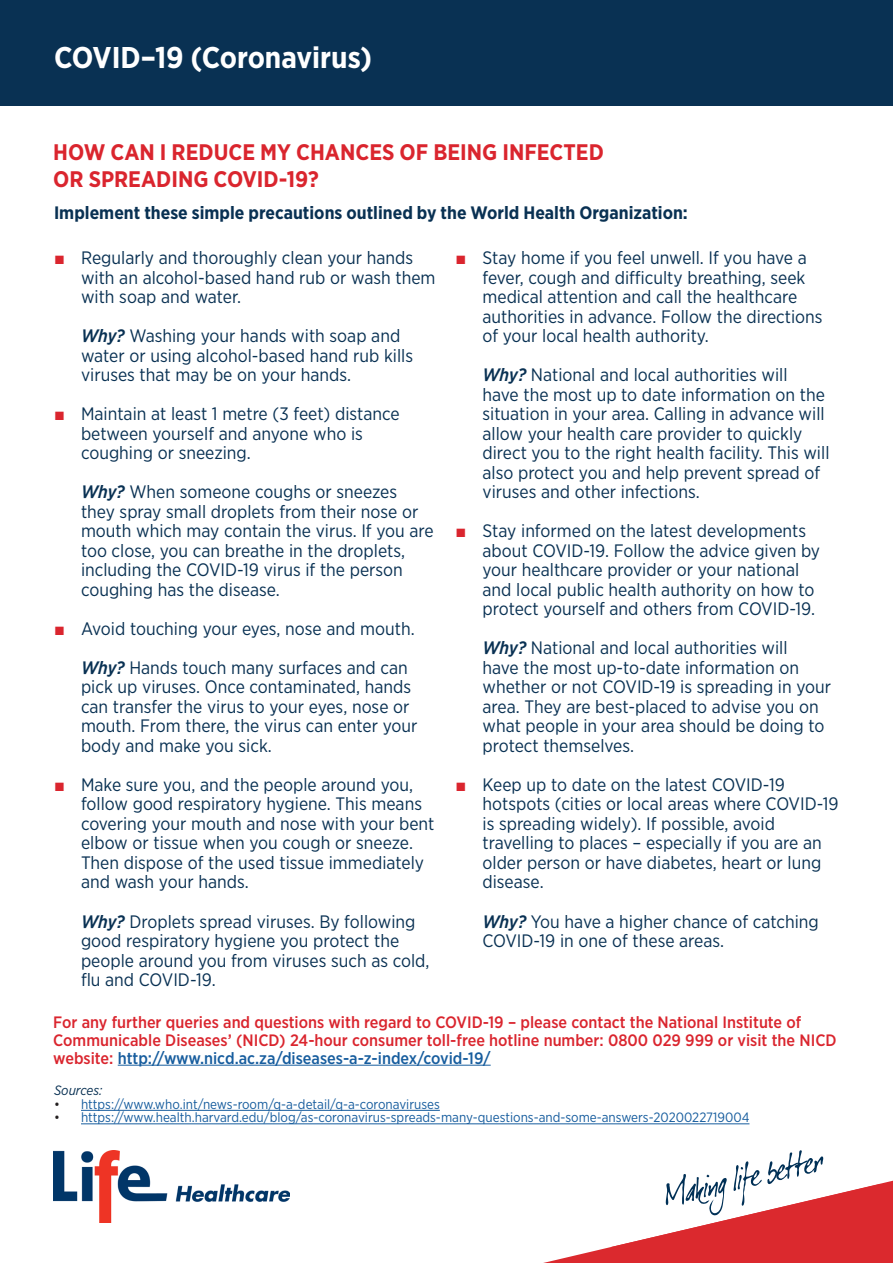
<style>
.page{position:relative;width:893px;height:1263px;background:#fff}
.page>*{position:absolute;margin:0;border:0;box-sizing:border-box;transform-origin:0 0}
.t1{font:700 30px "Gotham Narrow";color:#fff}
.t2{font:700 22.5px "Gotham Narrow";color:#da252e}
.t3{font:18px/19.5px "Gotham Narrow";color:#093153}
.t4{font:700 18px "Gotham Narrow";color:#093153}
.t5{font:500 16.5px/18px "Gotham Narrow";color:#da252e}
.t6{font:13.5px "Gotham Narrow";color:#175d9e}
.t7{font:italic 13.5px "Gotham Narrow";color:#093153}
.s1{font-family:"Arial";color:#da252e}
.s2{font-weight:500;font-style:italic}
.s3{color:#175d9e}
.s4{color:#231f20}
</style>
<div class="page">
<svg style="left:543px;top:1150px;width:350px;height:113px"></svg>
<img style="left:53px;top:1150px;width:237px;height:73px">
<div style="left:0;top:0;width:893px;height:106px;background:#093153"></div>
<hr style="left:118px;top:1065px;width:373px;height:1px;background:#175d9e">
<hr style="left:81px;top:1110px;width:359px;height:1px;background:#175d9e">
<hr style="left:81px;top:1123px;width:668px;height:1px;background:#175d9e">
<div style="left:45px;top:1231px;width:533px;height:18px;background:#fff;border-radius:9px"></div>
<p class="t1" style="left:54px;top:38px;width:320px">COVID–19 (Coronavirus)</p>
<p class="t2" style="left:53px;top:138px;width:552px">HOW CAN I REDUCE MY CHANCES OF BEING INFECTED</p>
<p class="t2" style="left:53px;top:165px;width:267px">OR SPREADING COVID-19?</p>
<p class="t4" style="left:54px;top:202px;width:635px">Implement these simple precautions outlined by the World Health Organization:</p>
<p class="t3" style="left:81px;top:248px;width:356px;text-indent:-27px"><span class="s1">■</span> Regularly and thoroughly clean your hands with an alcohol-based hand rub or wash them with soap and water.</p>
<p class="t3" style="left:81px;top:326px;width:334px"><span class="s2">Why?</span> Washing your hands with soap and water or using alcohol-based hand rub kills viruses that may be on your hands.</p>
<p class="t3" style="left:81px;top:404px;width:320px;text-indent:-27px"><span class="s1">■</span> Maintain at least 1 metre (3 feet) distance between yourself and anyone who is coughing or sneezing.</p>
<p class="t3" style="left:81px;top:482px;width:354px"><span class="s2">Why?</span> When someone coughs or sneezes they spray small droplets from their nose or mouth which may contain the virus. If you are too close, you can breathe in the droplets, including the COVID-19 virus if the person coughing has the disease.</p>
<p class="t3" style="left:81px;top:609px;width:335px;line-height:39px;text-indent:-27px"><span class="s1">■</span> Avoid touching your eyes, nose and mouth.<br><span class="s2">Why?</span> Hands touch many surfaces and can</p>
<p class="t3" style="left:81px;top:677px;width:338px">pick up viruses. Once contaminated, hands can transfer the virus to your eyes, nose or mouth. From there, the virus can enter your body and make you sick.</p>
<p class="t3" style="left:81px;top:774px;width:355px;text-indent:-27px"><span class="s1">■</span> Make sure you, and the people around you, follow good respiratory hygiene. This means covering your mouth and nose with your bent elbow or tissue when you cough or sneeze.<br>Then dispose of the used tissue immediately and wash your hands.</p>
<p class="t3" style="left:81px;top:911px;width:350px"><span class="s2">Why?</span> Droplets spread viruses. By following good respiratory hygiene you protect the people around you from viruses such as cold, flu and COVID-19.</p>
<p class="t3" style="left:482px;top:248px;width:342px;text-indent:-27px"><span class="s1">■</span> Stay home if you feel unwell. If you have a fever, cough and difficulty breathing, seek medical attention and call the healthcare authorities in advance. Follow the directions of your local health authority.</p>
<p class="t3" style="left:482px;top:365px;width:348px"><span class="s2">Why?</span> National and local authorities will<br>have the most up to date information on the situation in your area. Calling in advance will allow your health care provider to quickly direct you to the right health facility. This will also protect you and help prevent spread of viruses and other infections.</p>
<p class="t3" style="left:482px;top:521px;width:339px;text-indent:-27px"><span class="s1">■</span> Stay informed on the latest developments about COVID-19. Follow the advice given by your healthcare provider or your national and local public health authority on how to protect yourself and others from COVID-19.</p>
<p class="t3" style="left:482px;top:638px;width:350px"><span class="s2">Why?</span> National and local authorities will<br>have the most up-to-date information on whether or not COVID-19 is spreading in your area. They are best-placed to advise you on what people in your area should be doing to protect themselves.</p>
<p class="t3" style="left:482px;top:774px;width:358px;text-indent:-27px"><span class="s1">■</span> Keep up to date on the latest COVID-19 hotspots (cities or local areas where COVID-19 is spreading widely). If possible, avoid travelling to places – especially if you are an older person or have diabetes, heart or lung disease.</p>
<p class="t3" style="left:482px;top:911px;width:338px"><span class="s2">Why?</span> You have a higher chance of catching<br>COVID-19 in one of these areas.</p>
<p class="t5" style="left:53px;top:1012px;width:785px">For any further queries and questions with regard to COVID-19 – please contact the National Institute of<br>Communicable Diseases’ (NICD) 24-hour consumer toll-free hotline number: 0800 029 999 or visit the NICD website: <span class="s3">http://www.nicd.ac.za/diseases-a-z-index/covid-19/</span></p>
<p class="t7" style="left:54px;top:1082px;width:50px">Sources:</p>
<p class="t6" style="left:54px;top:1096px;width:387px"><span class="s4">•</span> https://www.who.int/news-room/q-a-detail/q-a-coronaviruses</p>
<p class="t6" style="left:54px;top:1109px;width:697px"><span class="s4">•</span> https://www.health.harvard.edu/blog/as-coronavirus-spreads-many-questions-and-some-answers-2020022719004</p>
</div>
